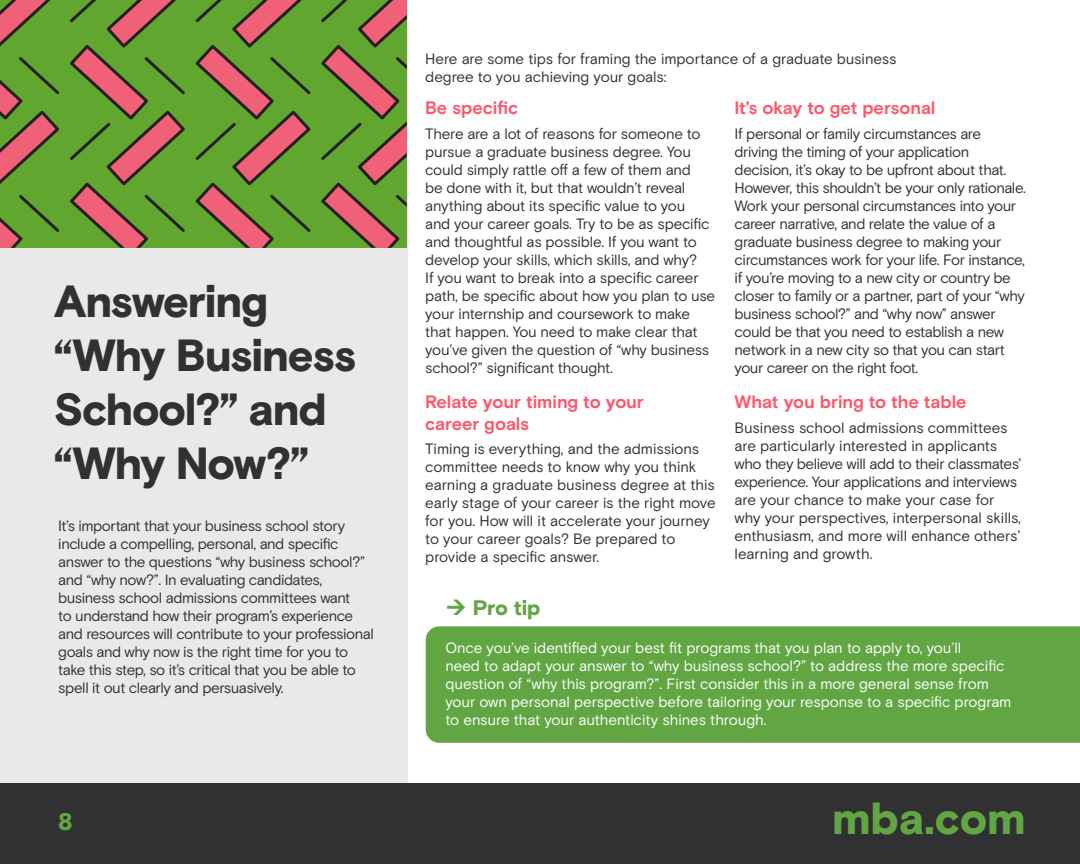
<style>
.page{position:relative;width:1080px;height:864px;background:#fff}
.page>*{position:absolute;margin:0;border:0;box-sizing:border-box;transform-origin:0 0}
.t1{font:900 45px/54px "Basis Grotesque Pro";letter-spacing:-.03em;color:#313133}
.t2{font:900 45px "Basis Grotesque Pro";letter-spacing:-.005em;color:#62a644}
.t3{font:900 24px "Basis Grotesque Pro";color:#62a644}
.t4{font:900 21px "Basis Grotesque Pro";letter-spacing:-.01em;color:#62a644}
.t5{font:700 18px/21.6px "Basis Grotesque Pro";letter-spacing:-.005em;color:#ff566a}
.t6{font:15px/18px "Basis Grotesque Pro";letter-spacing:-.025em;color:#313133}
.t7{font:15px/18px "Basis Grotesque Pro";letter-spacing:-.005em;color:#fff}
.t8{font:15px/18px "Basis Grotesque Pro";letter-spacing:-.005em;color:#313133}
</style>
<div class="page">
<div style="left:0;top:783px;width:1080px;height:81px;background:#313133"></div>
<div style="left:0;top:0;width:407px;height:783px;background:#e9e9e9"></div>
<div style="left:426px;top:626px;width:654px;height:117px;background:#62a644"></div>
<svg style="left:319px;top:0;width:88px;height:248px;background:#7c883d"></svg>
<svg style="left:0;top:0;width:313px;height:248px;background:#758d3a"></svg>
<h1 class="t1" style="left:54px;top:277px;width:304px">Answering “Why Business<br>School?” and “Why Now?”</h1>
<p class="t6" style="left:58px;top:517px;width:317px">It’s important that your business school story include a compelling, personal, and specific answer to the questions “why business school?” and “why now?”. In evaluating candidates, business school admissions committees want<br>to understand how their program’s experience and resources will contribute to your professional goals and why now is the right time for you to take this step, so it’s critical that you be able to spell it out clearly and persuasively.</p>
<p class="t6" style="left:425px;top:51px;width:473px">Here are some tips for framing the importance of a graduate business degree to you achieving your goals:</p>
<p class="t5" style="left:425px;top:98px;width:94px">Be specific</p>
<p class="t6" style="left:425px;top:125px;width:291px">There are a lot of reasons for someone to pursue a graduate business degree. You could simply rattle off a few of them and<br>be done with it, but that wouldn’t reveal anything about its specific value to you<br>and your career goals. Try to be as specific and thoughtful as possible. If you want to develop your skills, which skills, and why?<br>If you want to break into a specific career path, be specific about how you plan to use your internship and coursework to make that happen. You need to make clear that you’ve given the question of “why business school?” significant thought.</p>
<p class="t5" style="left:425px;top:392px;width:220px">Relate your timing to your career goals</p>
<p class="t8" style="left:425px;top:440px;width:292px">Timing is everything, and the admissions committee needs to know why you think earning a graduate business degree at this early stage of your career is the right move for you. How will it accelerate your journey to your career goals? Be prepared to provide a specific answer.</p>
<p class="t5" style="left:735px;top:98px;width:202px">It’s okay to get personal</p>
<p class="t6" style="left:735px;top:125px;width:293px">If personal or family circumstances are driving the timing of your application decision, it’s okay to be upfront about that.<br>However, this shouldn’t be your only rationale.<br>Work your personal circumstances into your career narrative, and relate the value of a graduate business degree to making your circumstances work for your life. For instance, if you’re moving to a new city or country be closer to family or a partner, part of your “why business school?” and “why now” answer could be that you need to establish a new network in a new city so that you can start your career on the right foot.</p>
<p class="t5" style="left:735px;top:392px;width:234px">What you bring to the table</p>
<p class="t6" style="left:735px;top:419px;width:288px">Business school admissions committees are particularly interested in applicants who they believe will add to their classmates’ experience. Your applications and interviews are your chance to make your case for why your perspectives, interpersonal skills, enthusiasm, and more will enhance others’ learning and growth.</p>
<h3 class="t4" style="left:473px;top:595px;width:69px">Pro tip</h3>
<p class="t7" style="left:445px;top:639px;width:568px">Once you’ve identified your best fit programs that you plan to apply to, you’ll<br>need to adapt your answer to “why business school?” to address the more specific question of “why this program?”. First consider this in a more general sense from your own personal perspective before tailoring your response to a specific program to ensure that your authenticity shines through.</p>
<h2 class="t3" style="left:58px;top:808px;width:16px">8</h2>
<h1 class="t2" style="left:832px;top:792px;width:195px">mba.com</h1>
</div>
